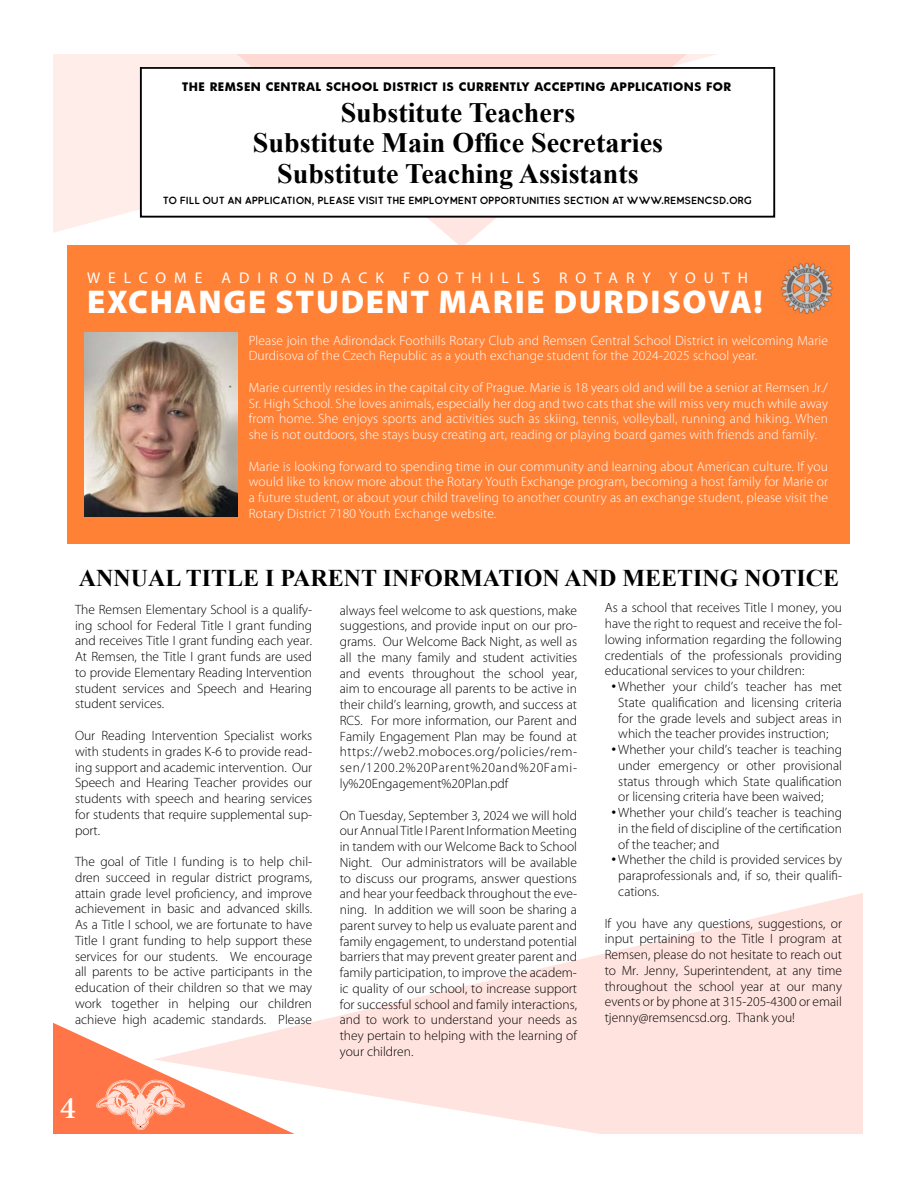
<style>
.page{position:relative;width:918px;height:1188px;background:#fff}
.page>*{position:absolute;margin:0;border:0;box-sizing:border-box;transform-origin:0 0}
.t1{font:900 33px "Myriad Pro";letter-spacing:.05em;color:#fff}
.t2{font:600 31.5px "Minion Pro";color:#fff}
.t3{font:700 28.05px/30.6px "Times New Roman";color:#000;text-align:center}
.t4{font:700 24px "Times New Roman";color:#000}
.t5{font:15.6px "Myriad Pro";letter-spacing:.52em;color:#fff}
.t6{font:300 13.5px/15.8px "Myriad Pro";color:#000;text-align:justify}
.t7{font:300 13.5px/15.8px "Myriad Pro";letter-spacing:.01em;color:#fff;text-align:justify}
.t8{font:700 11.55px "Futura";letter-spacing:.04em;color:#000}
.t9{font:10.35px "Buckwheat TC Sans";letter-spacing:-.02em;color:#000}
.s1{font-family:"Arial";font-weight:400}
</style>
<div class="page">
<svg style="left:53px;top:1022px;width:100px;height:112px;fill:#ff7547"></svg>
<svg style="left:153px;top:893px;width:710px;height:241px;fill:#ffe3df"></svg>
<svg style="left:53px;top:54px;width:723px;height:193px"></svg>
<svg style="left:96px;top:1080px;width:89px;height:50px;background:#fea080"></svg>
<div style="left:68px;top:245px;width:782px;height:299px;background:#ff8136"></div>
<img style="left:85px;top:333px;width:152px;height:184px">
<img style="left:780px;top:262px;width:53px;height:52px">
<div style="left:141px;top:68px;width:633px;height:149px;background:#fff"></div>
<div style="left:140px;top:67px;width:635px;height:151px;border:2px solid #000"></div>
<svg style="left:142px;top:66px;width:632px;height:127px"></svg>
<p class="t8" style="left:182px;top:78px;width:550px">THE REMSEN CENTRAL SCHOOL DISTRICT IS CURRENTLY ACCEPTING APPLICATIONS FOR</p>
<h3 class="t3" style="left:253px;top:96px;width:412px">Substitute Teachers<br>Substitute Main Office Secretaries<br>Substitute Teaching Assistants</h3>
<p class="t9" style="left:163px;top:194px;width:591px">TO FILL OUT AN APPLICATION, PLEASE VISIT THE EMPLOYMENT OPPORTUNITIES SECTION AT WWW.REMSENCSD.ORG</p>
<p class="t5" style="left:87px;top:268px;width:662px">WELCOME ADIRONDACK FOOTHILLS ROTARY YOUTH</p>
<h1 class="t1" style="left:87px;top:283px;width:677px">EXCHANGE STUDENT MARIE DURDISOVA!</h1>
<p class="t7" style="left:249px;top:332px;width:581px">Please join the Adirondack Foothills Rotary Club and Remsen Central School District in welcoming Marie<br>Durdisova of the Czech Republic as a youth exchange student for the 2024-2025 school year.</p>
<p class="t7" style="left:249px;top:380px;width:581px">Marie currently resides in the capital city of Prague. Marie is 18 years old and will be a senior at Remsen Jr./ Sr. High School. She loves animals, especially her dog and two cats that she will miss very much while away from home. She enjoys sports and activities such as skiing, tennis, volleyball, running and hiking. When she is not outdoors, she stays busy creating art, reading or playing board games with friends and family.</p>
<p class="t7" style="left:249px;top:458px;width:581px">Marie is looking forward to spending time in our community and learning about American culture. If you would like to know more about the Rotary Youth Exchange program, becoming a host family for Marie or a future student, or about your child traveling to another country as an exchange student, please visit the Rotary District 7180 Youth Exchange website.</p>
<h3 class="t4" style="left:79px;top:562px;width:762px">ANNUAL TITLE I PARENT INFORMATION AND MEETING NOTICE</h3>
<p class="t6" style="left:75px;top:602px;width:239px">The Remsen Elementary School is a qualify&shy;ing school for Federal Title I grant funding and receives Title I grant funding each year.<br>At Remsen, the Title I grant funds are used to provide Elementary Reading Intervention student services and Speech and Hearing student services.</p>
<p class="t6" style="left:75px;top:728px;width:239px">Our Reading Intervention Specialist works with students in grades K-6 to provide read&shy;ing support and academic intervention. Our Speech and Hearing Teacher provides our students with speech and hearing services for students that require supplemental sup&shy;port.</p>
<p class="t6" style="left:75px;top:854px;width:239px">The goal of Title I funding is to help chil&shy;dren succeed in regular district programs, attain grade level proficiency, and improve achievement in basic and advanced skills.<br>As a Title I school, we are fortunate to have Title I grant funding to help support these services for our students. We encourage all parents to be active participants in the education of their children so that we may work together in helping our children achieve high academic standards. Please</p>
<h2 class="t2" style="left:60px;top:1086px;width:17px">4</h2>
<p class="t6" style="left:340px;top:602px;width:239px">always feel welcome to ask questions, make suggestions, and provide input on our pro&shy;grams. Our Welcome Back Night, as well as all the many family and student activities and events throughout the school year, aim to encourage all parents to be active in their child’s learning, growth, and success at RCS. For more information, our Parent and Family Engagement Plan may be found at https://web2.moboces.org/policies/rem&shy;sen/1200.2%20Parent%20and%20Fami&shy;ly%20Engagement%20Plan.pdf</p>
<p class="t6" style="left:340px;top:807px;width:239px">On Tuesday, September 3, 2024 we will hold our Annual Title I Parent Information Meeting in tandem with our Welcome Back to School Night. Our administrators will be available to discuss our programs, answer questions and hear your feedback throughout the eve&shy;ning. In addition we will soon be sharing a parent survey to help us evaluate parent and family engagement, to understand potential barriers that may prevent greater parent and family participation, to improve the academ&shy;ic quality of our school, to increase support for successful school and family interactions, and to work to understand your needs as they pertain to helping with the learning of your children.</p>
<p class="t6" style="left:605px;top:600px;width:239px">As a school that receives Title I money, you have the right to request and receive the fol&shy;lowing information regarding the following credentials of the professionals providing educational services to your children:</p>
<p class="t6" style="left:612px;top:679px;width:232px;text-align:center"><span class="s1">•</span> Whether your child’s teacher has met State qualification and licensing criteria for the grade levels and subject areas in which the teacher provides instruction;</p>
<p class="t6" style="left:618px;top:742px;width:225px;text-indent:-7px"><span class="s1">•</span> Whether your child’s teacher is teaching under emergency or other provisional status through which State qualification or licensing criteria have been waived;</p>
<p class="t6" style="left:618px;top:805px;width:225px;text-indent:-7px"><span class="s1">•</span> Whether your child’s teacher is teaching in the field of discipline of the certification of the teacher; and</p>
<p class="t6" style="left:618px;top:852px;width:225px;text-indent:-7px"><span class="s1">•</span> Whether the child is provided services by paraprofessionals and, if so, their qualifi&shy;cations.</p>
<p class="t6" style="left:605px;top:915px;width:239px">If you have any questions, suggestions, or input pertaining to the Title I program at Remsen, please do not hesitate to reach out to Mr. Jenny, Superintendent, at any time throughout the school year at our many events or by phone at 315-205-4300 or email tjenny@remsencsd.org. Thank you!</p>
</div>
